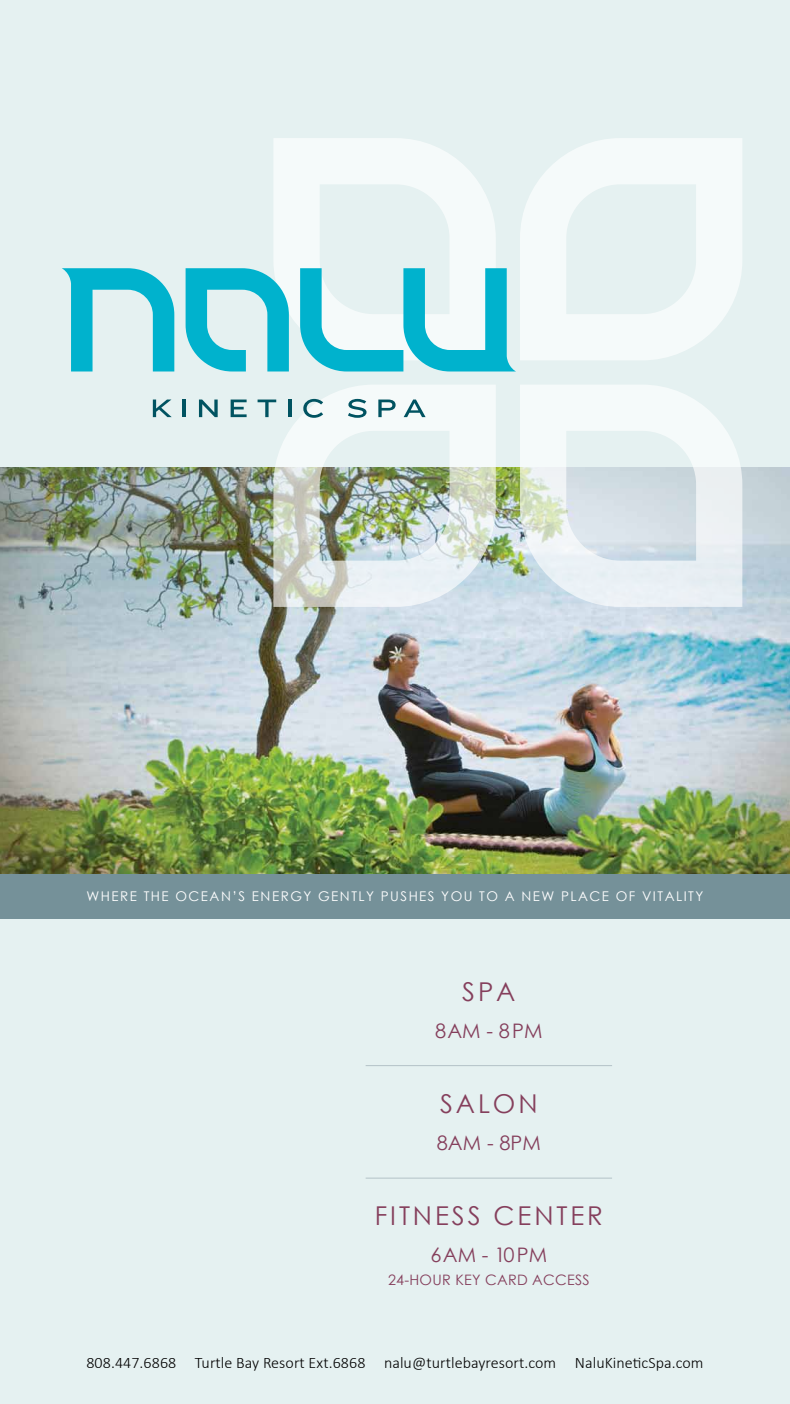
<style>
.page{position:relative;width:790px;height:1404px;background:#e5f1f1}
.page>*{position:absolute;margin:0;border:0;box-sizing:border-box;transform-origin:0 0}
.t1{font:26px "Century Gothic";letter-spacing:.11em;color:#853f5c}
.t2{font:20px "Century Gothic";letter-spacing:.005em;color:#853f5c}
.t3{font:300 16px "Calibri";letter-spacing:.005em;color:#000}
.t4{font:14.4px "Century Gothic";letter-spacing:.02em;color:#853f5c}
.t5{font:13.4px "Century Gothic";letter-spacing:.11em;color:#fff}
</style>
<div class="page">
<img style="left:0;top:468px;width:790px;height:407px">
<div style="left:0;top:875px;width:790px;height:44px;background:#759199"></div>
<hr style="left:366px;top:1065px;width:246px;height:1px;background:#b3c2c7">
<hr style="left:366px;top:1178px;width:246px;height:1px;background:#b3c2c7">
<svg style="left:274px;top:138px;width:222px;height:189px;fill:#f5fafa"></svg>
<img style="left:273px;top:385px;width:223px;height:222px">
<svg style="left:520px;top:385px;width:222px;height:222px"></svg>
<svg style="left:520px;top:138px;width:222px;height:222px;fill:#f5fafa"></svg>
<svg style="left:153px;top:400px;width:19px;height:17px"></svg>
<hr style="left:183px;top:400px;width:3px;height:17px;background:#005361">
<svg style="left:199px;top:400px;width:19px;height:17px"></svg>
<svg style="left:231px;top:400px;width:16px;height:17px"></svg>
<svg style="left:257px;top:400px;width:19px;height:17px"></svg>
<hr style="left:288px;top:400px;width:3px;height:17px;background:#005361">
<svg style="left:303px;top:399px;width:20px;height:19px"></svg>
<svg style="left:348px;top:399px;width:18px;height:19px"></svg>
<svg style="left:378px;top:400px;width:17px;height:17px"></svg>
<svg style="left:404px;top:400px;width:21px;height:17px"></svg>
<svg style="left:62px;top:268px;width:112px;height:104px"></svg>
<svg style="left:186px;top:268px;width:103px;height:104px"></svg>
<svg style="left:300px;top:268px;width:216px;height:104px"></svg>
<p class="t5" style="left:87px;top:887px;width:618px">WHERE THE OCEAN’S ENERGY GENTLY PUSHES YOU TO A NEW PLACE OF VITALITY</p>
<h1 class="t1" style="left:462px;top:973px;width:55px">SPA</h1>
<p class="t2" style="left:435px;top:1017px;width:109px">8AM - 8PM</p>
<h1 class="t1" style="left:440px;top:1085px;width:99px">SALON</h1>
<p class="t2" style="left:437px;top:1129px;width:106px">8AM - 8PM</p>
<h1 class="t1" style="left:375px;top:1197px;width:230px">FITNESS CENTER</h1>
<p class="t2" style="left:430px;top:1241px;width:118px">6AM - 10PM</p>
<p class="t4" style="left:388px;top:1270px;width:203px">24-HOUR KEY CARD ACCESS</p>
<p class="t3" style="left:86px;top:1353px;width:618px">808.447.6868 Turtle Bay Resort Ext.6868 nalu@turtlebayresort.com NaluKineticSpa.com</p>
</div>
